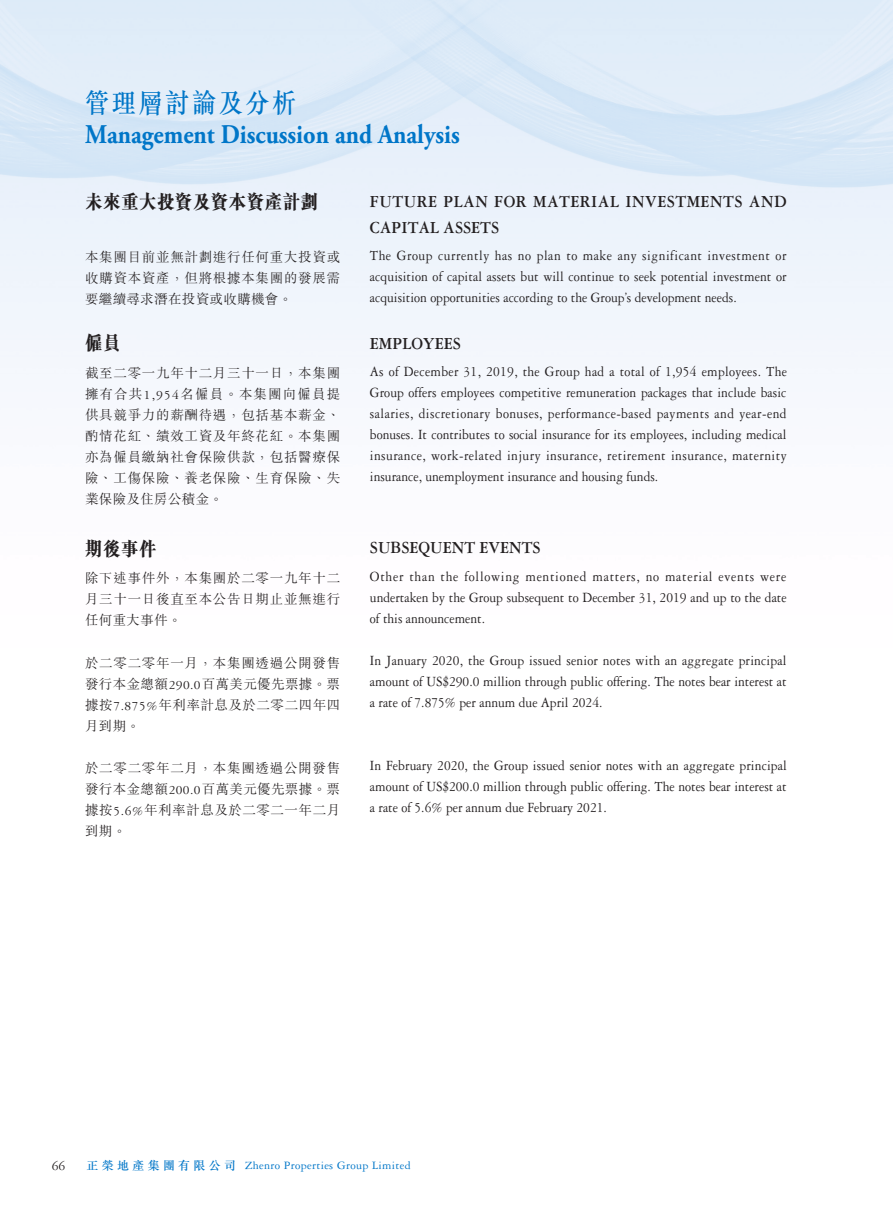
<style>
.page{position:relative;width:893px;height:1212px;background:#fff}
.page>*{position:absolute;margin:0;border:0;box-sizing:border-box;transform-origin:0 0}
.t1{font:700 27px "Adobe Garamond Pro";color:#0076c8;scale:.9 1}
.t2{font:500 27px "M Sung HK";letter-spacing:.1em;color:#0076c8;scale:.9 1}
.t3{font:800 19.5px "M Sung HK";letter-spacing:.025em;color:#231f20;scale:.9 1}
.t4{font:700 18px/25.5px "Garamond 3 LT Std";letter-spacing:.03em;color:#231f20;scale:.9 1}
.t5{font:700 18px "Garamond 3 LT Std";color:#231f20;scale:.9 1}
.t6{font:15px/21px "Garamond 3 LT Std";color:#231f20;text-align:justify;scale:.9 1}
.t7{font:300 13.5px/21px "M Sung HK";letter-spacing:.055em;color:#231f20;text-align:justify}
.t8{font:13.5px "Garamond 3 LT Std";color:#231f20}
.t9{font:12px "Garamond 3 LT Std";letter-spacing:.025em;color:#0076c8}
.s1{font-family:"Garamond 3 LT Std";font-weight:400}
.s2{font-family:"M Sung HK";font-weight:500}
</style>
<div class="page">
<h1 class="t2" style="left:85px;top:85px;width:236px">管理層討論及分析</h1>
<h1 class="t1" style="left:85px;top:119px;width:418px">Management Discussion and Analysis</h1>
<h2 class="t3" style="left:85px;top:188px;width:261px">未來重大投資及資本資產計劃</h2>
<p class="t7" style="left:85px;top:246px;width:257px">本集團目前並無計劃進行任何重大投資或收購資本資產，但將根據本集團的發展需要繼續尋求潛在投資或收購機會。</p>
<h2 class="t3" style="left:85px;top:329px;width:41px">僱員</h2>
<p class="t7" style="left:85px;top:361px;width:257px">截至二零一九年十二月三十一日，本集團擁有合共<span class="s1">1,954</span>名僱員。本集團向僱員提供具競爭力的薪酬待遇，包括基本薪金、酌情花紅、績效工資及年終花紅。本集團亦為僱員繳納社會保險供款，包括醫療保險、工傷保險、養老保險、生育保險、失業保險及住房公積金。</p>
<h2 class="t3" style="left:85px;top:535px;width:81px">期後事件</h2>
<p class="t7" style="left:85px;top:567px;width:257px">除下述事件外，本集團於二零一九年十二月三十一日後直至本公告日期止並無進行任何重大事件。</p>
<p class="t7" style="left:85px;top:651px;width:257px">於二零二零年一月，本集團透過公開發售發行本金總額<span class="s1">290.0</span>百萬美元優先票據。票據按<span class="s1">7.875%</span>年利率計息及於二零二四年四月到期。</p>
<p class="t7" style="left:85px;top:756px;width:257px">於二零二零年二月，本集團透過公開發售發行本金總額<span class="s1">200.0</span>百萬美元優先票據。票據按<span class="s1">5.6%</span>年利率計息及於二零二一年二月到期。</p>
<p class="t4" style="left:370px;top:189px;width:464px">FUTURE PLAN FOR MATERIAL INVESTMENTS AND<br>CAPITAL ASSETS</p>
<p class="t6" style="left:370px;top:245px;width:465px">The Group currently has no plan to make any significant investment or acquisition of capital assets but will continue to seek potential investment or acquisition opportunities according to the Group’s development needs.</p>
<p class="t5" style="left:370px;top:333px;width:103px">EMPLOYEES</p>
<p class="t6" style="left:370px;top:361px;width:465px">As of December 31, 2019, the Group had a total of 1,954 employees. The Group offers employees competitive remuneration packages that include basic salaries, discretionary bonuses, performance-based payments and year-end bonuses. It contributes to social insurance for its employees, including medical insurance, work-related injury insurance, retirement insurance, maternity insurance, unemployment insurance and housing funds.</p>
<p class="t5" style="left:370px;top:538px;width:191px">SUBSEQUENT EVENTS</p>
<p class="t6" style="left:370px;top:566px;width:465px">Other than the following mentioned matters, no material events were undertaken by the Group subsequent to December 31, 2019 and up to the date of this announcement.</p>
<p class="t6" style="left:370px;top:650px;width:465px">In January 2020, the Group issued senior notes with an aggregate principal amount of US$290.0 million through public offering. The notes bear interest at a rate of 7.875% per annum due April 2024.</p>
<p class="t6" style="left:370px;top:755px;width:465px">In February 2020, the Group issued senior notes with an aggregate principal amount of US$200.0 million through public offering. The notes bear interest at a rate of 5.6% per annum due February 2021.</p>
<p class="t8" style="left:52px;top:1158px;width:15px">66</p>
<p class="t9" style="left:87px;top:1159px;width:326px"><span class="s2">正榮地產集團有限公司</span> Zhenro Properties Group Limited</p>
</div>
